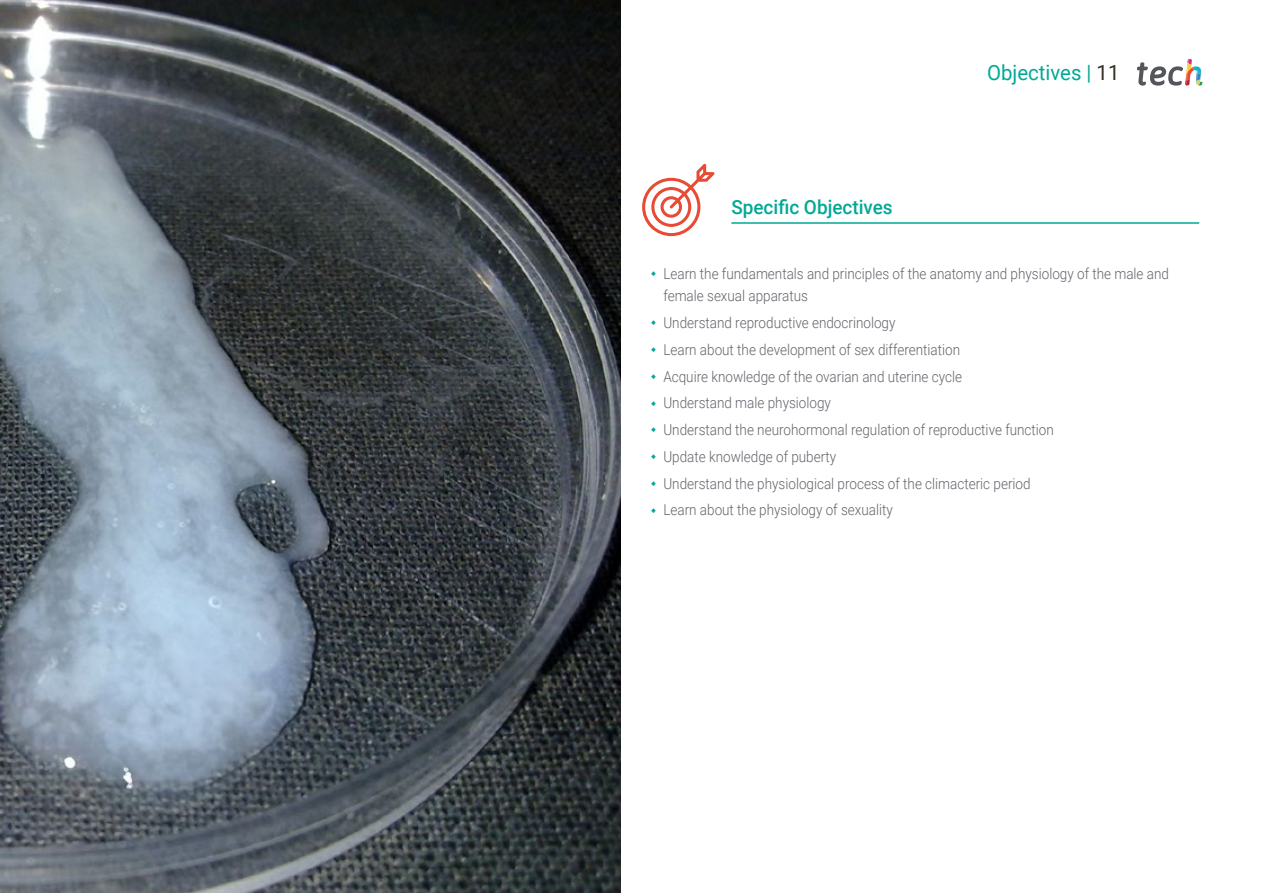
<style>
.page{position:relative;width:1263px;height:893px;background:#fff}
.page>*{position:absolute;margin:0;border:0;box-sizing:border-box;transform-origin:0 0}
.t1{font:21px "Roboto";color:#00a996}
.t2{font:500 19.5px "Roboto";color:#00a996}
.t3{font:300 15px/26.7px "Roboto";color:#61646a;scale:.9 1}
.s1{color:#312e20}
</style>
<div class="page">
<svg style="left:642px;top:164px;width:72px;height:72px"></svg>
<hr style="left:731px;top:223px;width:468px;height:1px;background:#00a996">
<img style="left:0;top:0;width:621px;height:893px">
<svg style="left:1137px;top:59px;width:65px;height:27px"></svg>
<h2 class="t2" style="left:731px;top:193px;width:163px">Specific Objectives</h2>
<h1 class="t1" style="left:987px;top:57px;width:134px">Objectives | <span class="s1">11</span></h1>
<p class="t3" style="left:663px;top:262px;width:563px;line-height:22.5px">Learn the fundamentals and principles of the anatomy and physiology of the male and female sexual apparatus</p>
<p class="t3" style="left:663px;top:309px;width:435px">Understand reproductive endocrinology<br>Learn about the development of sex differentiation<br>Acquire knowledge of the ovarian and uterine cycle<br>Understand male physiology<br>Understand the neurohormonal regulation of reproductive function Update knowledge of puberty<br>Understand the physiological process of the climacteric period Learn about the physiology of sexuality</p>
</div>
